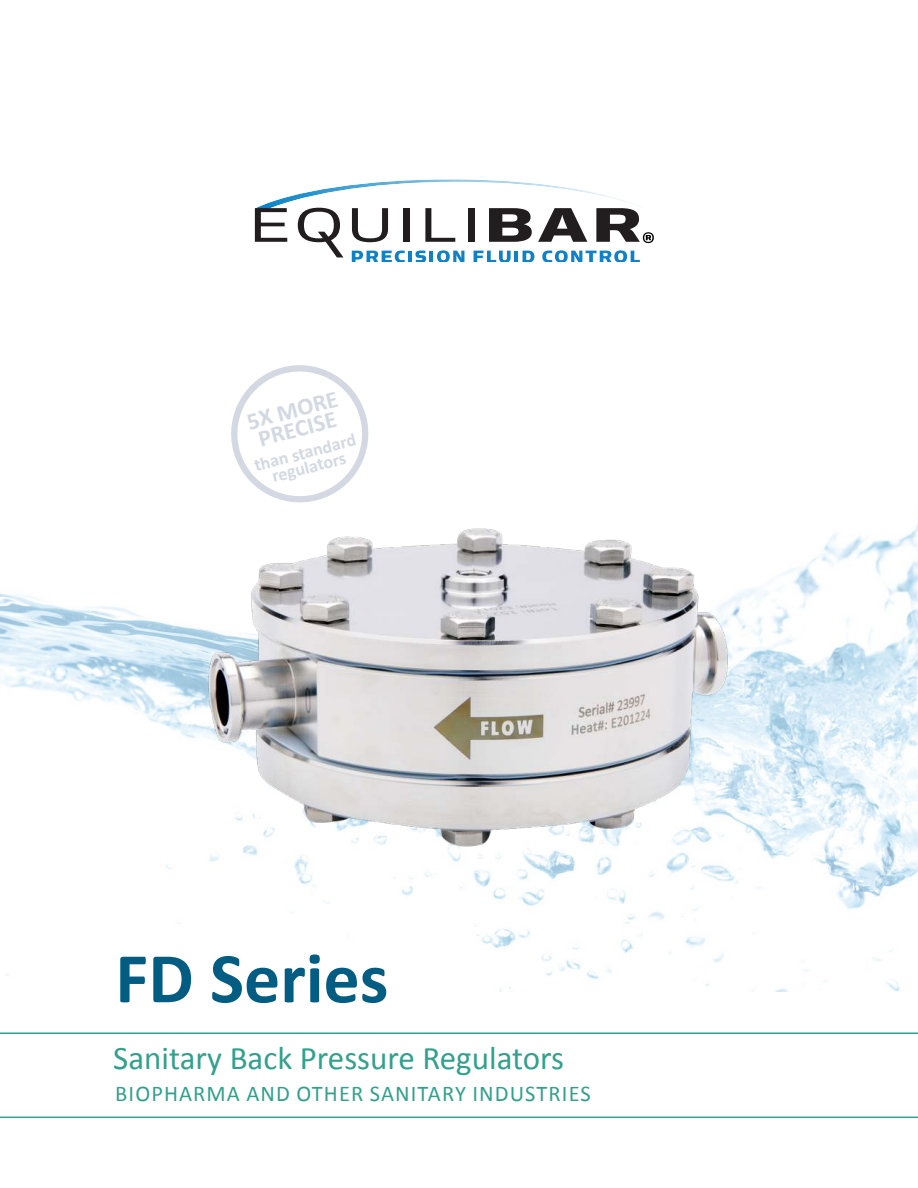
<style>
.page{position:relative;width:918px;height:1188px;background:#fff}
.page>*{position:absolute;margin:0;border:0;box-sizing:border-box;transform-origin:0 0}
.t1{font:700 72px "Calibri";color:#035d83}
.t2{font:33px "Calibri";color:#32a08c}
.t3{font:700 24px/19.5px "Calibri";color:#d3d8e2}
.t4{font:22.5px "Calibri";letter-spacing:.05em;color:#32a08c}
.t5{font:700 18px/15px "Calibri";color:#d3d8e2;text-align:center}
</style>
<div class="page">
<img style="left:0;top:522px;width:918px;height:469px">
<svg style="left:231px;top:365px;width:138px;height:138px"></svg>
<svg style="left:352px;top:251px;width:53px;height:11px"></svg>
<hr style="left:408px;top:251px;width:4px;height:11px;background:#1081c4">
<svg style="left:415px;top:250px;width:49px;height:12px"></svg>
<svg style="left:474px;top:251px;width:60px;height:11px"></svg>
<svg style="left:542px;top:250px;width:98px;height:12px"></svg>
<img style="left:256px;top:179px;width:382px;height:39px">
<svg style="left:255px;top:208px;width:32px;height:34px"></svg>
<svg style="left:298px;top:208px;width:45px;height:49px"></svg>
<svg style="left:352px;top:208px;width:36px;height:34px"></svg>
<div style="left:403px;top:208px;width:6px;height:34px;background:#221e1f"></div>
<svg style="left:425px;top:208px;width:30px;height:34px"></svg>
<div style="left:468px;top:208px;width:6px;height:34px;background:#221e1f"></div>
<svg style="left:489px;top:208px;width:43px;height:34px"></svg>
<svg style="left:538px;top:208px;width:49px;height:34px"></svg>
<svg style="left:596px;top:208px;width:58px;height:35px"></svg>
<hr style="left:0;top:1032px;width:918px;height:2px;background:#32a08c">
<hr style="left:0;top:1117px;width:918px;height:1px;background:#32a08c">
<img style="left:205px;top:524px;width:528px;height:329px">
<p class="t3" style="left:245px;top:414px;width:95px;rotate:-15deg">5X MORE<br>PRECISE</p>
<p class="t5" style="left:253px;top:460px;width:106px;rotate:-15deg">than standard regulators</p>
<h1 class="t1" style="left:115px;top:950px;width:275px">FD Series</h1>
<h2 class="t2" style="left:113px;top:1046px;width:452px">Sanitary Back Pressure Regulators</h2>
<p class="t4" style="left:115px;top:1085px;width:477px">BIOPHARMA AND OTHER SANITARY INDUSTRIES</p>
</div>
